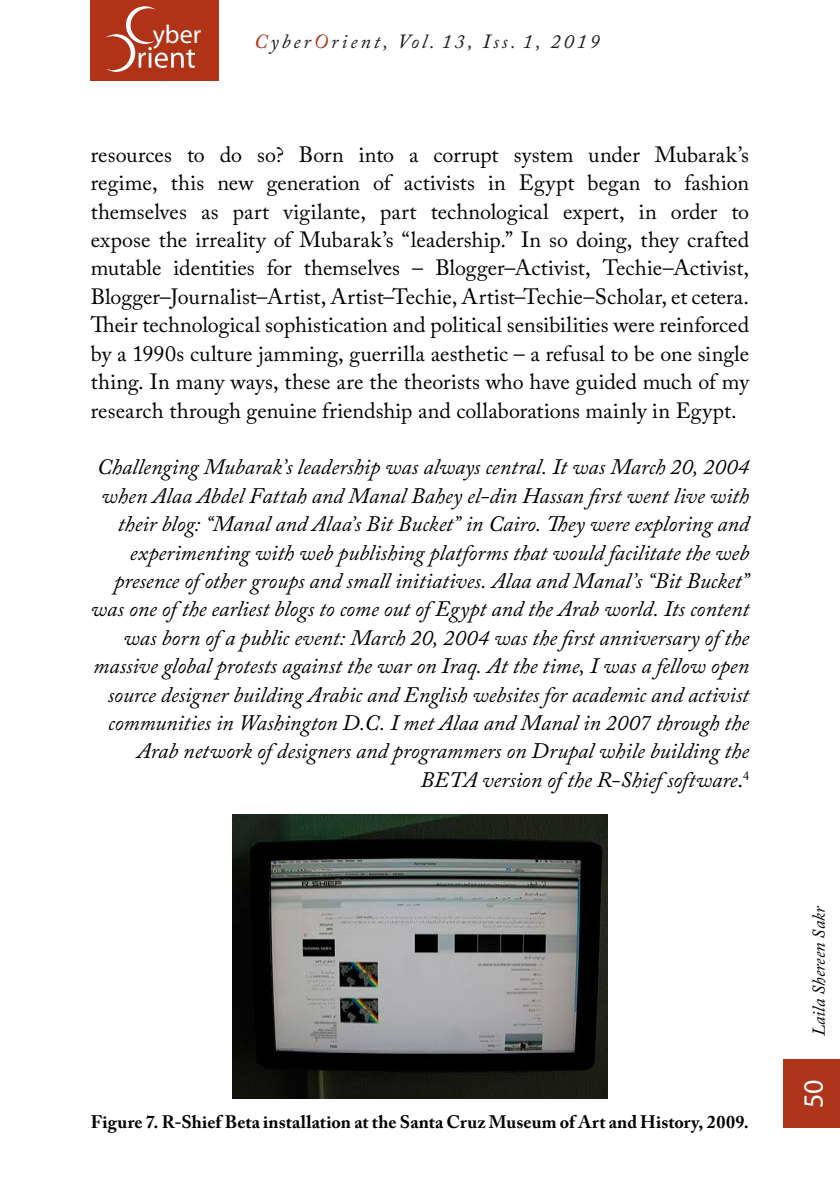
<style>
.page{position:relative;width:840px;height:1191px;background:#fff}
.page>*{position:absolute;margin:0;border:0;box-sizing:border-box;transform-origin:0 0}
.t1{font:28px "Myriad Pro";color:#fff}
.t2{font:26px "Myriad Pro";color:#fff}
.t3{font:italic 22px/28.4px "Adobe Caslon Pro";color:#000;text-align:right}
.t4{font:22px/28.4px "Adobe Caslon Pro";color:#000;text-align:justify}
.t5{font:italic 20px "Adobe Caslon Pro";letter-spacing:.15em;color:#1f191a}
.t6{font:700 18px "Adobe Caslon Pro";letter-spacing:.005em;color:#000}
.t7{font:italic 18px "Adobe Caslon Pro";color:#000}
.s1{color:#af3418}
.s2{font-style:normal}
</style>
<div class="page">
<div style="left:782px;top:1059px;width:57px;height:68px;background:#ae351a"></div>
<div style="left:91px;top:0;width:128px;height:80px;background:#b03318"></div>
<svg style="left:106px;top:6px;width:89px;height:66px"></svg>
<img style="left:232px;top:814px;width:375px;height:284px">
<p class="t2" style="left:153px;top:18px;width:50px">yber</p>
<p class="t5" style="left:254px;top:29px;width:347px"><span class="s1">C</span>yber<span class="s1">O</span>rient, Vol. 13, Iss. 1, 2019</p>
<p class="t4" style="left:91px;top:140px;width:659px">resources to do so? Born into a corrupt system under Mubarak’s regime, this new generation of activists in Egypt began to fashion themselves as part vigilante, part technological expert, in order to expose the irreality of Mubarak’s “leadership.” In so doing, they crafted mutable identities for themselves – Blogger–Activist, Techie–Activist, Blogger–Journalist–Artist, Artist–Techie, Artist–Techie–Scholar, et cetera.<br>Their technological sophistication and political sensibilities were reinforced by a 1990s culture jamming, guerrilla aesthetic – a refusal to be one single thing. In many ways, these are the theorists who have guided much of my research through genuine friendship and collaborations mainly in Egypt.</p>
<p class="t3" style="left:91px;top:452px;width:659px">Challenging Mubarak’s leadership was always central. It was March 20, 2004 when Alaa Abdel Fattah and Manal Bahey el-din Hassan first went live with their blog: “Manal and Alaa’s Bit Bucket” in Cairo. They were exploring and experimenting with web publishing platforms that would facilitate the web presence of other groups and small initiatives. Alaa and Manal’s “Bit Bucket” was one of the earliest blogs to come out of Egypt and the Arab world. Its content was born of a public event: March 20, 2004 was the first anniversary of the massive global protests against the war on Iraq. At the time, I was a fellow open source designer building Arabic and English websites for academic and activist communities in Washington D.C. I met Alaa and Manal in 2007 through the Arab network of designers and programmers on Drupal while building the BETA version of the R-Shief software<span class="s2">.</span><sup>4</sup></p>
<p class="t6" style="left:91px;top:1111px;width:659px">Figure 7. R-Shief Beta installation at the Santa Cruz Museum of Art and History, 2009.</p>
<p class="t7" style="left:807px;top:1036px;width:132px;rotate:-90deg">Laila Shereen Sakr</p>
<p class="t1" style="left:795px;top:1108px;width:30px;rotate:-90deg">50</p>
</div>
